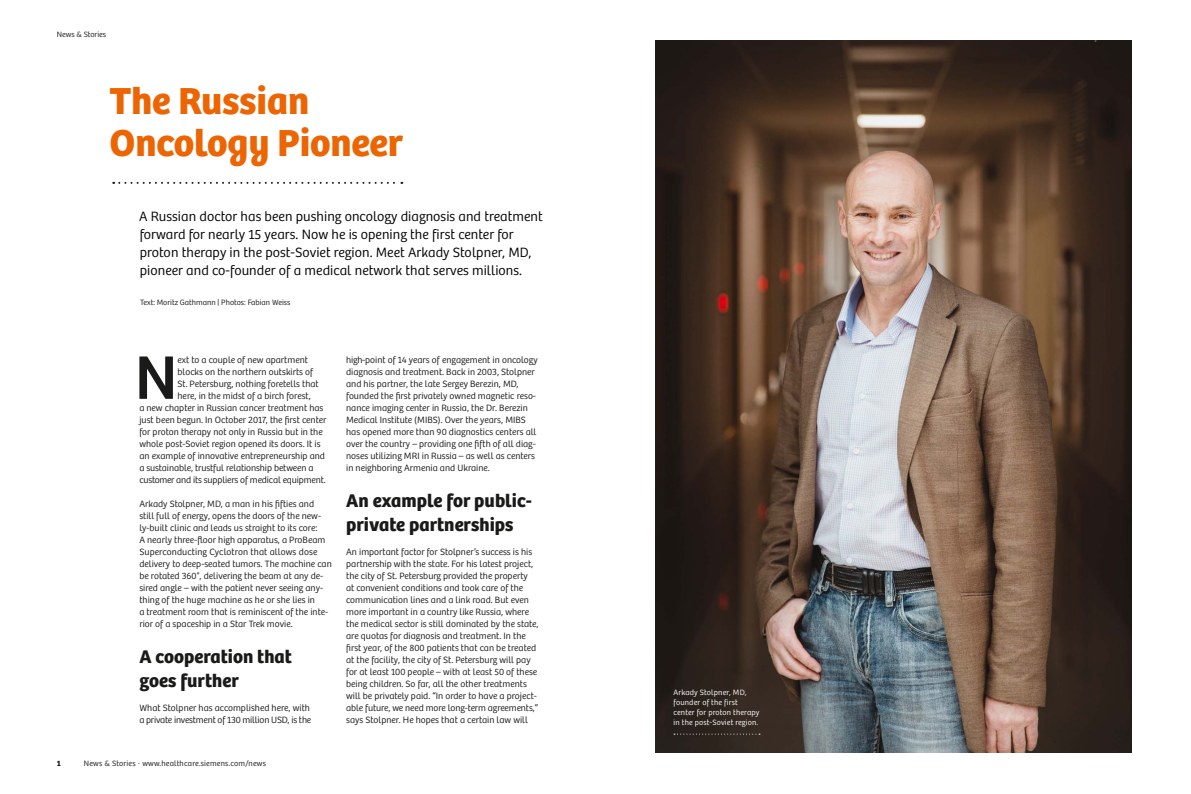
<style>
.page{position:relative;width:1191px;height:794px;background:#fff}
.page>*{position:absolute;margin:0;border:0;box-sizing:border-box;transform-origin:0 0}
.t1{font:63.6px "Bree SH Text Regular";color:#1a1a18}
.t2{font:39px/42px "Bree SH Headline Regular";color:#ec6502}
.t3{font:19px/24px "Bree SH Text Bold";letter-spacing:.005em;color:#1a1a18}
.t4{font:14px/18px "Bree SH Text Light";letter-spacing:.005em;color:#030203}
.t5{font:9.5px/12px "Bree SH Text Light";letter-spacing:.005em;color:#1a1a18}
.t6{font:9.5px/12px "Bree SH Text Light";letter-spacing:-.015em;color:#1a1a18}
.t7{font:8px/10px "Bree SH Text Light";letter-spacing:.02em;color:#fff}
.t8{font:8px "Bree SH Text Light";letter-spacing:.005em;color:#1a1a18}
.t9{font:8px "Bree SH Text Light";letter-spacing:.025em;color:#1a1a18}
.t10{font:8px "Bree SH Text Bold";color:#1a1a18}
</style>
<div class="page">
<svg style="left:113px;top:182px;width:289px;height:2px"></svg>
<img style="left:655px;top:40px;width:476px;height:713px">
<svg style="left:674px;top:733px;width:86px;height:1px"></svg>
<p class="t8" style="left:57px;top:30px;width:51px">News &amp; Stories</p>
<h2 class="t2" style="left:109px;top:80px;width:295px">The Russian<br>Oncology Pioneer</h2>
<p class="t4" style="left:139px;top:207px;width:405px">A Russian doctor has been pushing oncology diagnosis and treatment forward for nearly 15 years. Now he is opening the first center for proton therapy in the post-Soviet region. Meet Arkady Stolpner, MD, pioneer and co-founder of a medical network that serves millions.</p>
<p class="t8" style="left:140px;top:297px;width:152px">Text: Moritz Gathmann | Photos: Fabian Weiss</p>
<h1 class="t1" style="left:135px;top:339px;width:44px">N</h1>
<p class="t5" style="left:177px;top:354px;width:132px">ext to a couple of new apartment</p>
<p class="t5" style="left:177px;top:366px;width:137px">blocks on the northern outskirts of</p>
<p class="t5" style="left:177px;top:378px;width:143px">St. Petersburg, nothing foretells that</p>
<p class="t5" style="left:177px;top:390px;width:135px">here, in the midst of a birch forest,</p>
<p class="t5" style="left:139px;top:402px;width:185px">a new chapter in Russian cancer treatment has</p>
<p class="t5" style="left:139px;top:414px;width:188px">just been begun. In October 2017, the first center</p>
<p class="t5" style="left:139px;top:426px;width:185px">for proton therapy not only in Russia but in the</p>
<p class="t5" style="left:139px;top:438px;width:183px">whole post-Soviet region opened its doors. It is</p>
<p class="t5" style="left:139px;top:450px;width:187px">an example of innovative entrepreneurship and</p>
<p class="t5" style="left:139px;top:462px;width:176px">a sustainable, trustful relationship between a</p>
<p class="t5" style="left:139px;top:474px;width:188px">customer and its suppliers of medical equipment.</p>
<p class="t5" style="left:139px;top:498px;width:194px">Arkady Stolpner, MD, a man in his fifties and<br>still full of energy, opens the doors of the new&shy;ly-built clinic and leads us straight to its core:<br>A nearly three-floor high apparatus, a ProBeam Superconducting Cyclotron that allows dose delivery to deep-seated tumors. The machine can be rotated 360°, delivering the beam at any de&shy;sired angle – with the patient never seeing any&shy;thing of the huge machine as he or she lies in<br>a treatment room that is reminiscent of the inte&shy;rior of a spaceship in a Star Trek movie.</p>
<h3 class="t3" style="left:139px;top:645px;width:154px">A cooperation that goes further</h3>
<p class="t6" style="left:139px;top:702px;width:173px">What Stolpner has accomplished here, with a private investment of 130 million USD, is the</p>
<p class="t10" style="left:57px;top:758px;width:5px">1</p>
<p class="t9" style="left:84px;top:758px;width:184px">News &amp; Stories · www.healthcare.siemens.com/news</p>
<p class="t5" style="left:346px;top:354px;width:193px">high-point of 14 years of engagement in oncology diagnosis and treatment. Back in 2003, Stolpner and his partner, the late Sergey Berezin, MD, founded the first privately owned magnetic reso&shy;nance imaging center in Russia, the Dr. Berezin Medical Institute (MIBS). Over the years, MIBS has opened more than 90 diagnostics centers all over the country – providing one fifth of all diag&shy;noses utilizing MRI in Russia – as well as centers in neighboring Armenia and Ukraine.</p>
<h3 class="t3" style="left:346px;top:489px;width:187px">An example for public&shy;private partnerships</h3>
<p class="t5" style="left:346px;top:546px;width:194px">An important factor for Stolpner’s success is his partnership with the state. For his latest project, the city of St. Petersburg provided the property<br>at convenient conditions and took care of the communication lines and a link road. But even more important in a country like Russia, where the medical sector is still dominated by the state, are quotas for diagnosis and treatment. In the first year, of the 800 patients that can be treated at the facility, the city of St. Petersburg will pay for at least 100 people – with at least 50 of these being children. So far, all the other treatments will be privately paid. “In order to have a project&shy;able future, we need more long-term agreements,” says Stolpner. He hopes that a certain law will</p>
<p class="t7" style="left:673px;top:687px;width:87px">Arkady Stolpner, MD, founder of the first center for proton therapy in the post-Soviet region.</p>
</div>
